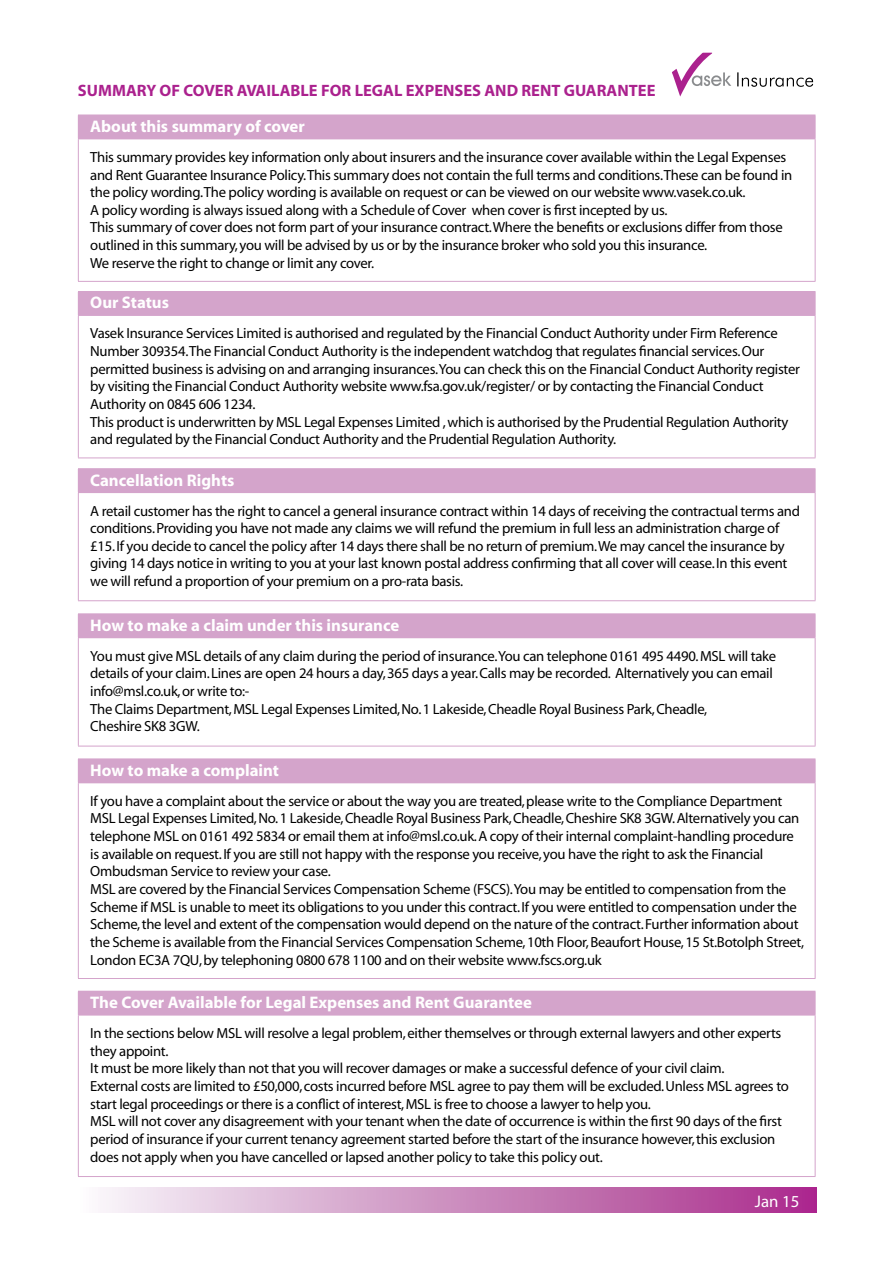
<style>
.page{position:relative;width:893px;height:1263px;background:#fff}
.page>*{position:absolute;margin:0;border:0;box-sizing:border-box;transform-origin:0 0}
.t1{font:700 16.8px "Myriad";color:#fff}
.t2{font:16.8px "Myriad";color:#fff}
.t3{font:700 16.5px "Myriad";color:#ab218e}
.t4{font:14.7px/17.7px "Myriad";letter-spacing:-.02em;color:#000}
</style>
<div class="page">
<div style="left:78px;top:115px;width:737px;height:24px;background:#d4a4cb"></div>
<svg style="left:815px;top:115px;width:1px;height:24px"></svg>
<hr style="left:78px;top:139px;width:737px;height:1px;background:#d4a4cb">
<hr style="left:78px;top:139px;width:1px;height:142px;background:#d4a4cb">
<hr style="left:815px;top:139px;width:1px;height:142px;background:#d4a4cb">
<hr style="left:78px;top:281px;width:737px;height:1px;background:#d4a4cb">
<div style="left:78px;top:469px;width:737px;height:24px;background:#d4a4cb"></div>
<hr style="left:78px;top:468px;width:737px;height:1px;background:#d4a4cb">
<svg style="left:815px;top:469px;width:1px;height:23px"></svg>
<hr style="left:78px;top:493px;width:1px;height:107px;background:#d4a4cb">
<hr style="left:815px;top:493px;width:1px;height:107px;background:#d4a4cb">
<hr style="left:78px;top:600px;width:737px;height:1px;background:#d4a4cb">
<div style="left:78px;top:614px;width:737px;height:24px;background:#d4a4cb"></div>
<hr style="left:78px;top:613px;width:737px;height:1px;background:#d4a4cb">
<svg style="left:815px;top:614px;width:1px;height:23px"></svg>
<hr style="left:78px;top:638px;width:1px;height:108px;background:#d4a4cb">
<hr style="left:815px;top:638px;width:1px;height:108px;background:#d4a4cb">
<hr style="left:78px;top:746px;width:737px;height:1px;background:#d4a4cb">
<div style="left:78px;top:991px;width:737px;height:24px;background:#d4a4cb"></div>
<svg style="left:815px;top:991px;width:1px;height:24px"></svg>
<hr style="left:78px;top:1015px;width:737px;height:1px;background:#d4a4cb">
<hr style="left:78px;top:1015px;width:1px;height:161px;background:#d4a4cb">
<hr style="left:815px;top:1015px;width:1px;height:161px;background:#d4a4cb">
<hr style="left:78px;top:1176px;width:737px;height:1px;background:#d4a4cb">
<div style="left:78px;top:759px;width:737px;height:24px;background:#d4a4cb"></div>
<hr style="left:78px;top:758px;width:737px;height:1px;background:#d4a4cb">
<svg style="left:815px;top:759px;width:1px;height:23px"></svg>
<hr style="left:78px;top:783px;width:1px;height:195px;background:#d4a4cb">
<hr style="left:815px;top:783px;width:1px;height:195px;background:#d4a4cb">
<hr style="left:78px;top:978px;width:737px;height:1px;background:#d4a4cb">
<div style="left:78px;top:291px;width:737px;height:24px;background:#d4a4cb"></div>
<svg style="left:815px;top:292px;width:1px;height:23px"></svg>
<hr style="left:78px;top:315px;width:737px;height:1px;background:#d4a4cb">
<hr style="left:78px;top:316px;width:1px;height:142px;background:#d4a4cb">
<hr style="left:815px;top:316px;width:1px;height:142px;background:#d4a4cb">
<hr style="left:78px;top:458px;width:737px;height:1px;background:#d4a4cb">
<div style="left:77px;top:1188px;width:739px;height:24px;background:linear-gradient(to right,#f7f9fa,#a72b8a)"></div>
<svg style="left:672px;top:52px;width:141px;height:45px"></svg>
<p class="t3" style="left:78px;top:82px;width:296px">Summary of Cover Available for Legal</p>
<p class="t3" style="left:406px;top:82px;width:59px">Expenses</p>
<p class="t3" style="left:484px;top:82px;width:113px">and Rent Guara</p>
<p class="t3" style="left:617px;top:82px;width:21px">ntee</p>
<p class="t1" style="left:90px;top:118px;width:216px">About this summary of cover</p>
<p class="t4" style="left:90px;top:149px;width:703px">This summary provides key information only about insurers and the insurance cover available within the Legal Expenses and Rent Guarantee Insurance Policy.This summary does not contain the full terms and conditions.These can be found in the policy wording.The policy wording is available on request or can be viewed on our website www.vasek.co.uk.<br>A policy wording is always issued along with a Schedule of Cover when cover is first incepted by us.<br>This summary of cover does not form part of your insurance contract. Where the benefits or exclusions differ from those outlined in this summary, you will be advised by us or by the insurance broker who sold you this insurance.<br>We reserve the right to change or limit any cover.</p>
<p class="t1" style="left:90px;top:294px;width:80px">Our Status</p>
<p class="t4" style="left:90px;top:325px;width:711px">Vasek Insurance Services Limited is authorised and regulated by the Financial Conduct Authority under Firm Reference Number 309354.The Financial Conduct Authority is the independent watchdog that regulates financial services. Our permitted business is advising on and arranging insurances.You can check this on the Financial Conduct Authority register by visiting the Financial Conduct Authority website www.fsa.gov.uk/register/ or by contacting the Financial Conduct Authority on 0845 606 1234.<br>This product is underwritten by MSL Legal Expenses Limited , which is authorised by the Prudential Regulation Authority and regulated by the Financial Conduct Authority and the Prudential Regulation Authority.</p>
<p class="t1" style="left:90px;top:471px;width:146px">Cancellation Rights</p>
<p class="t4" style="left:90px;top:502px;width:711px">A retail customer has the right to cancel a general insurance contract within 14 days of receiving the contractual terms and conditions. Providing you have not made any claims we will refund the premium in full less an administration charge of £15. If you decide to cancel the policy after 14 days there shall be no return of premium. We may cancel the insurance by giving 14 days notice in writing to you at your last known postal address confirming that all cover will cease. In this event we will refund a proportion of your premium on a pro-rata basis.</p>
<p class="t1" style="left:90px;top:616px;width:311px">How to make a claim under this insurance</p>
<p class="t4" style="left:90px;top:648px;width:687px">You must give MSL details of any claim during the period of insurance.You can telephone 0161 495 4490. MSL will take details of your claim. Lines are open 24 hours a day, 365 days a year. Calls may be recorded. Alternatively you can email info@msl.co.uk, or write to:-<br>The Claims Department, MSL Legal Expenses Limited, No. 1 Lakeside, Cheadle Royal Business Park, Cheadle,<br>Cheshire SK8 3GW.</p>
<p class="t1" style="left:90px;top:761px;width:190px">How to make a complaint</p>
<p class="t4" style="left:90px;top:793px;width:715px">If you have a complaint about the service or about the way you are treated, please write to the Compliance Department MSL Legal Expenses Limited, No. 1 Lakeside, Cheadle Royal Business Park, Cheadle, Cheshire SK8 3GW. Alternatively you can telephone MSL on 0161 492 5834 or email them at info@msl.co.uk. A copy of their internal complaint-handling procedure is available on request. If you are still not happy with the response you receive, you have the right to ask the Financial Ombudsman Service to review your case.<br>MSL are covered by the Financial Services Compensation Scheme (FSCS).You may be entitled to compensation from the Scheme if MSL is unable to meet its obligations to you under this contract. If you were entitled to compensation under the Scheme, the level and extent of the compensation would depend on the nature of the contract. Further information about the Scheme is available from the Financial Services Compensation Scheme, 10th Floor, Beaufort House, 15 St.Botolph Street, London EC3A 7QU, by telephoning 0800 678 1100 and on their website www.fscs.org.uk</p>
<p class="t1" style="left:90px;top:994px;width:443px">The Cover Available for Legal Expenses and Rent Guarantee</p>
<p class="t4" style="left:90px;top:1025px;width:700px">In the sections below MSL will resolve a legal problem, either themselves or through external lawyers and other experts they appoint.<br>It must be more likely than not that you will recover damages or make a successful defence of your civil claim.<br>External costs are limited to £50,000, costs incurred before MSL agree to pay them will be excluded. Unless MSL agrees to start legal proceedings or there is a conflict of interest, MSL is free to choose a lawyer to help you.<br>MSL will not cover any disagreement with your tenant when the date of occurrence is within the first 90 days of the first period of insurance if your current tenancy agreement started before the start of the insurance however, this exclusion does not apply when you have cancelled or lapsed another policy to take this policy out.</p>
<p class="t2" style="left:755px;top:1193px;width:46px">Jan 15</p>
</div>
